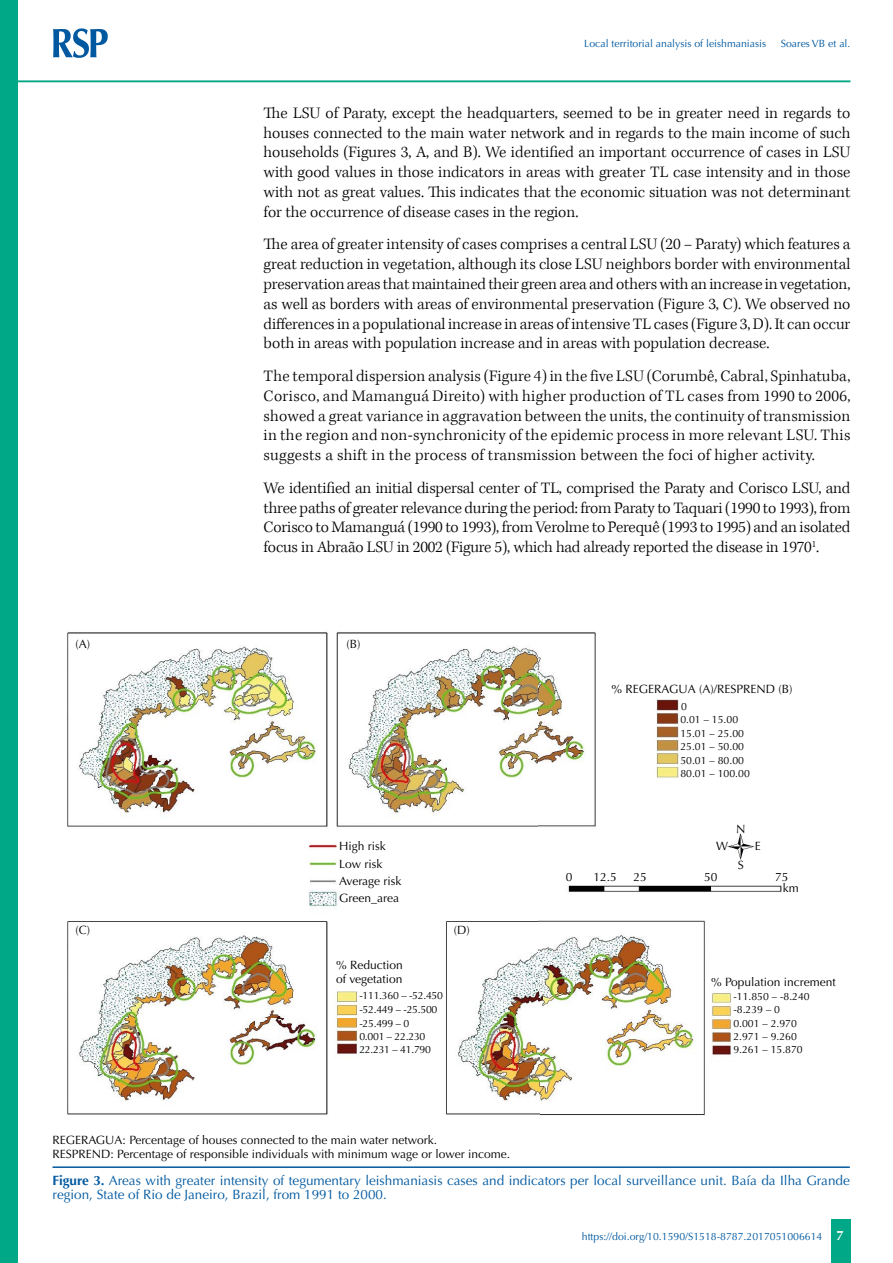
<style>
.page{position:relative;width:893px;height:1263px;background:#fff}
.page>*{position:absolute;margin:0;border:0;box-sizing:border-box;transform-origin:0 0}
.t1{font:300 16.5px/19.8px "Kepler Std";color:#000;text-align:justify}
.t2{font:13.5px/14.2px "Optima";color:#0059a0}
.t3{font:700 13.5px "Optima";color:#fff}
.t4{font:12px/14.4px "Optima";color:#000}
.t5{font:10.5px/13px "Optima";color:#000}
.t6{font:10.5px "Optima";color:#0059a0}
.t7{font:10.5px/13.5px "Optima";letter-spacing:-.025em;color:#000}
.s1{font-weight:700}
</style>
<div class="page">
<div style="left:831px;top:1220px;width:20px;height:43px;background:#00a887"></div>
<div style="left:0;top:0;width:18px;height:1263px;background:#00a887"></div>
<svg style="left:53px;top:28px;width:55px;height:30px"></svg>
<hr style="left:18px;top:80px;width:832px;height:2px;background:#00a887">
<img style="left:67px;top:632px;width:715px;height:483px">
<hr style="left:53px;top:1166px;width:797px;height:2px;background:#0059a0">
<p class="t6" style="left:584px;top:37px;width:184px">Local territorial analysis of leishmaniasis</p>
<p class="t6" style="left:781px;top:37px;width:71px">Soares VB et al.</p>
<p class="t4" style="left:75px;top:637px;width:16px">(A)</p>
<p class="t4" style="left:75px;top:923px;width:16px">(C)</p>
<p class="t1" style="left:264px;top:103px;width:588px">The LSU of Paraty, except the headquarters, seemed to be in greater need in regards to houses connected to the main water network and in regards to the main income of such households (Figures 3, A, and B). We identified an important occurrence of cases in LSU with good values in those indicators in areas with greater TL case intensity and in those with not as great values. This indicates that the economic situation was not determinant for the occurrence of disease cases in the region.</p>
<p class="t1" style="left:264px;top:235px;width:588px">The area of greater intensity of cases comprises a central LSU (20 – Paraty) which features a great reduction in vegetation, although its close LSU neighbors border with environmental preservation areas that maintained their green area and others with an increase in vegetation, as well as borders with areas of environmental preservation (Figure 3, C). We observed no differences in a populational increase in areas of intensive TL cases (Figure 3, D). It can occur both in areas with population increase and in areas with population decrease.</p>
<p class="t1" style="left:264px;top:367px;width:588px">The temporal dispersion analysis (Figure 4) in the five LSU (Corumbê, Cabral, Spinhatuba, Corisco, and Mamanguá Direito) with higher production of TL cases from 1990 to 2006, showed a great variance in aggravation between the units, the continuity of transmission in the region and non-synchronicity of the epidemic process in more relevant LSU. This suggests a shift in the process of transmission between the foci of higher activity.</p>
<p class="t1" style="left:264px;top:478px;width:588px">We identified an initial dispersal center of TL, comprised the Paraty and Corisco LSU, and three paths of greater relevance during the period: from Paraty to Taquari (1990 to 1993), from Corisco to Mamanguá (1990 to 1993), from Verolme to Perequê (1993 to 1995) and an isolated focus in Abraão LSU in 2002 (Figure 5), which had already reported the disease in 1970<sup>1</sup>.</p>
<p class="t4" style="left:346px;top:637px;width:16px">(B)</p>
<p class="t4" style="left:339px;top:836px;width:48px;line-height:18.3px">High risk<br>Low risk</p>
<p class="t4" style="left:339px;top:873px;width:64px;line-height:17.2px">Average risk<br>Green_area</p>
<p class="t4" style="left:336px;top:958px;width:68px">% Reduction of vegetation</p>
<p class="t7" style="left:359px;top:989px;width:85px">-111.360 – -52.450 -52.449 – -25.500 -25.499 – 0<br>0.001 – 22.230<br>22.231 – 41.790</p>
<p class="t4" style="left:454px;top:923px;width:18px">(D)</p>
<p class="t4" style="left:612px;top:681px;width:182px">% REGERAGUA (A)/RESPREND (B)</p>
<p class="t5" style="left:680px;top:700px;width:59px">0<br>0.01 – 15.00</p>
<p class="t5" style="left:680px;top:727px;width:71px">15.01 – 25.00<br>25.01 – 50.00<br>50.01 – 80.00<br>80.01 – 100.00</p>
<p class="t4" style="left:716px;top:839px;width:13px">W</p>
<p class="t4" style="left:736px;top:822px;width:11px">N</p>
<p class="t4" style="left:738px;top:858px;width:7px">S</p>
<p class="t4" style="left:755px;top:839px;width:7px">E</p>
<p class="t4" style="left:566px;top:870px;width:8px">0</p>
<p class="t4" style="left:593px;top:870px;width:25px">12.5</p>
<p class="t4" style="left:633px;top:870px;width:15px">25</p>
<p class="t4" style="left:704px;top:870px;width:15px">50</p>
<p class="t4" style="left:783px;top:871px;width:17px;line-height:11.6px;text-indent:-8px">75 km</p>
<p class="t4" style="left:711px;top:975px;width:126px">% Population increment</p>
<p class="t5" style="left:733px;top:990px;width:78px">-11.850 – -8.240 -8.239 – 0<br>0.001 – 2.970<br>2.971 – 9.260<br>9.261 – 15.870</p>
<p class="t4" style="left:53px;top:1132px;width:459px">REGERAGUA: Percentage of houses connected to the main water network.<br>RESPREND: Percentage of responsible individuals with minimum wage or lower income.</p>
<p class="t2" style="left:53px;top:1173px;width:799px"><span class="s1">Figure 3.</span> Areas with greater intensity of tegumentary leishmaniasis cases and indicators per local surveillance unit. Baía da Ilha Grande region, State of Rio de Janeiro, Brazil, from 1991 to 2000.</p>
<p class="t6" style="left:582px;top:1230px;width:242px">https://doi.org/10.1590/S1518-8787.2017051006614</p>
<p class="t3" style="left:836px;top:1227px;width:9px">7</p>
</div>
